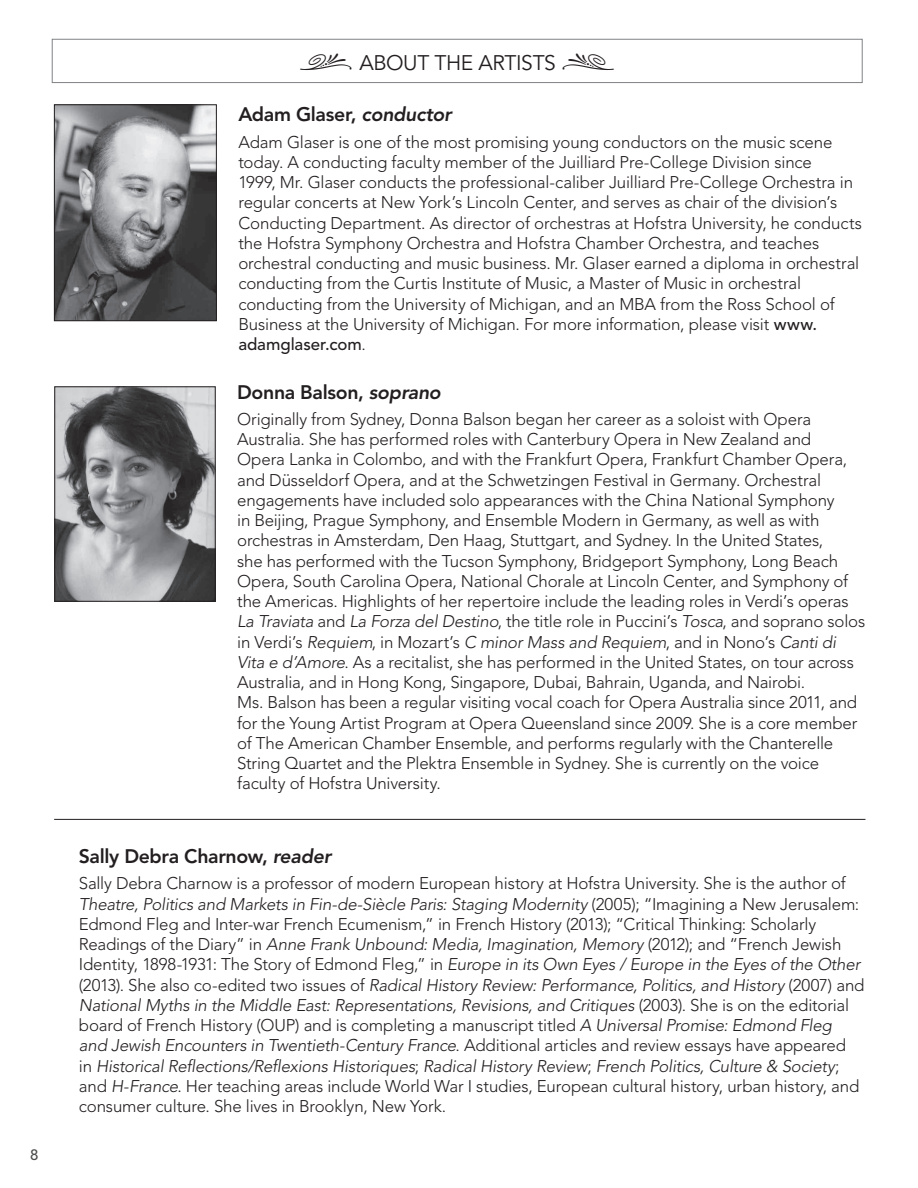
<style>
.page{position:relative;width:918px;height:1188px;background:#fff}
.page>*{position:absolute;margin:0;border:0;box-sizing:border-box;transform-origin:0 0}
.t1{font:21px "Avenir";letter-spacing:-.02em;color:#231f20}
.t2{font:800 19.5px "Avenir";letter-spacing:-.015em;color:#231f20}
.t3{font:300 16.8px/20.2px "Avenir";letter-spacing:-.01em;color:#231f20}
.t4{font:500 15px "Avenir";color:#4b4c4d}
.s1{font-family:"Type Embellishments One Let Plain";font-size:33px}
.s2{font-style:italic}
.s3{font-weight:500}
</style>
<div class="page">
<hr style="left:54px;top:819px;width:811px;height:1px;background:#231f20">
<div style="left:52px;top:39px;width:811px;height:44px;border:1px solid #808285"></div>
<img style="left:56px;top:388px;width:158px;height:212px">
<div style="left:54px;top:386px;width:162px;height:216px;border:1px solid #231f20"></div>
<img style="left:56px;top:106px;width:159px;height:213px">
<div style="left:54px;top:104px;width:163px;height:217px;border:1px solid #231f20"></div>
<p class="t4" style="left:30px;top:1146px;width:10px">8</p>
<p class="t1" style="left:299px;top:50px;width:318px"><span class="s1">,</span> ABOUT THE ARTISTS <span class="s1">.</span></p>
<p class="t2" style="left:238px;top:103px;width:215px">Adam Glaser, <span class="s2">conductor</span></p>
<p class="t3" style="left:238px;top:132px;width:625px">Adam Glaser is one of the most promising young conductors on the music scene today. A conducting faculty member of the Juilliard Pre-College Division since<br>1999, Mr. Glaser conducts the professional-caliber Juilliard Pre-College Orchestra in regular concerts at New York’s Lincoln Center, and serves as chair of the division’s Conducting Department. As director of orchestras at Hofstra University, he conducts the Hofstra Symphony Orchestra and Hofstra Chamber Orchestra, and teaches orchestral conducting and music business. Mr. Glaser earned a diploma in orchestral conducting from the Curtis Institute of Music, a Master of Music in orchestral conducting from the University of Michigan, and an MBA from the Ross School of Business at the University of Michigan. For more information, please visit <span class="s3">www. adamglaser.com</span>.</p>
<p class="t2" style="left:237px;top:380px;width:205px">Donna Balson, <span class="s2">soprano</span></p>
<p class="t3" style="left:237px;top:409px;width:629px">Originally from Sydney, Donna Balson began her career as a soloist with Opera Australia. She has performed roles with Canterbury Opera in New Zealand and<br>Opera Lanka in Colombo, and with the Frankfurt Opera, Frankfurt Chamber Opera, and Düsseldorf Opera, and at the Schwetzingen Festival in Germany. Orchestral engagements have included solo appearances with the China National Symphony<br>in Beijing, Prague Symphony, and Ensemble Modern in Germany, as well as with orchestras in Amsterdam, Den Haag, Stuttgart, and Sydney. In the United States,<br>she has performed with the Tucson Symphony, Bridgeport Symphony, Long Beach Opera, South Carolina Opera, National Chorale at Lincoln Center, and Symphony of the Americas. Highlights of her repertoire include the leading roles in Verdi’s operas <span class="s2">La Traviata</span> and <span class="s2">La Forza del Destino</span>, the title role in Puccini’s <span class="s2">Tosca</span>, and soprano solos in Verdi’s <span class="s2">Requiem</span>, in Mozart’s <span class="s2">C minor Mass and Requiem</span>, and in Nono’s <span class="s2">Canti di Vita e d’Amore</span>. As a recitalist, she has performed in the United States, on tour across Australia, and in Hong Kong, Singapore, Dubai, Bahrain, Uganda, and Nairobi.<br>Ms. Balson has been a regular visiting vocal coach for Opera Australia since 2011, and for the Young Artist Program at Opera Queensland since 2009. She is a core member of The American Chamber Ensemble, and performs regularly with the Chanterelle String Quartet and the Plektra Ensemble in Sydney. She is currently on the voice faculty of Hofstra University.</p>
<p class="t2" style="left:79px;top:845px;width:254px">Sally Debra Charnow, <span class="s2">reader</span></p>
<p class="t3" style="left:79px;top:874px;width:787px">Sally Debra Charnow is a professor of modern European history at Hofstra University. She is the author of <span class="s2">Theatre, Politics and Markets in Fin-de-Siècle Paris: Staging Modernity</span> (2005); “Imagining a New Jerusalem:<br>Edmond Fleg and Inter-war French Ecumenism,” in French History (2013); “Critical Thinking: Scholarly Readings of the Diary” in <span class="s2">Anne Frank Unbound: Media, Imagination, Memory</span> (2012); and “French Jewish Identity, 1898-1931: The Story of Edmond Fleg,” in <span class="s2">Europe in its Own Eyes / Europe in the Eyes of the Other </span>(2013). She also co-edited two issues of <span class="s2">Radical History Review: Performance, Politics, and History</span> (2007) and <span class="s2">National Myths in the Middle East: Representations, Revisions, and Critiques</span> (2003). She is on the editorial board of French History (OUP) and is completing a manuscript titled <span class="s2">A Universal Promise: Edmond Fleg<br>and Jewish Encounters in Twentieth-Century France</span>. Additional articles and review essays have appeared<br>in <span class="s2">Historical Reflections/Reflexions Historiques</span>; <span class="s2">Radical History Review</span>; <span class="s2">French Politics, Culture &amp; Society</span>; and <span class="s2">H-France</span>. Her teaching areas include World War I studies, European cultural history, urban history, and consumer culture. She lives in Brooklyn, New York.</p>
</div>
